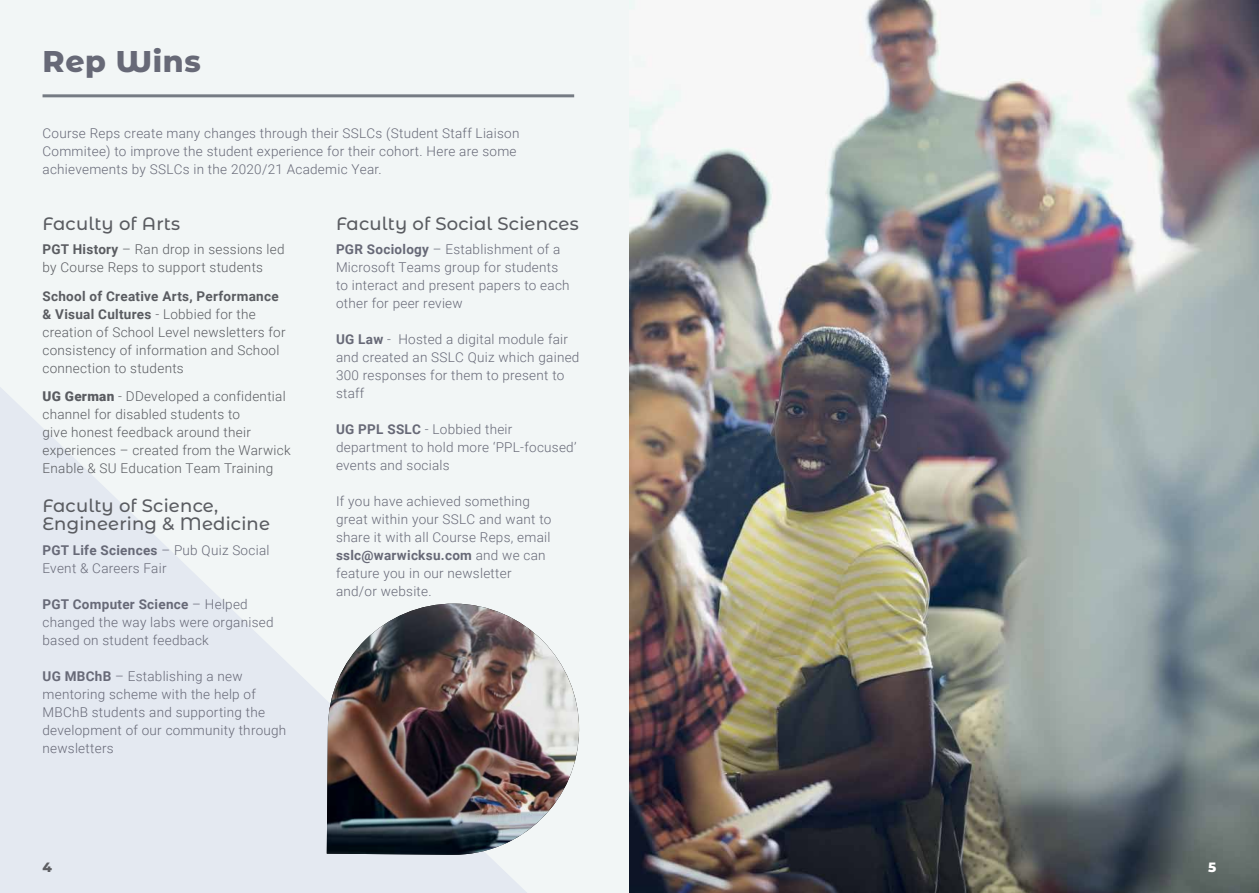
<style>
.page{position:relative;width:1259px;height:893px;background:#f2f6f6}
.page>*{position:absolute;margin:0;border:0;box-sizing:border-box;transform-origin:0 0}
.t1{font:800 30px "Montserrat Alternates";letter-spacing:.02em;color:#676977}
.t2{font:500 18px/18px "Montserrat Alternates";letter-spacing:.01em;color:#5a5c61}
.t3{font:300 13.5px/18px "Roboto";letter-spacing:.02em;color:#676977}
.t4{font:300 13.5px/18px "Roboto";letter-spacing:.02em;color:#5a5c61}
.t5{font:800 13.5px "Montserrat Alternates";color:#5d5e62}
.t6{font:800 13.5px "Montserrat Alternates";color:#fff}
.s1{font-weight:700}
.s2{font-weight:900}
</style>
<div class="page">
<svg style="left:0;top:387px;width:527px;height:506px;fill:#e4e9f1"></svg>
<hr style="left:43px;top:94px;width:531px;height:3px;background:#757b83">
<img style="left:327px;top:604px;width:252px;height:251px">
<img style="left:629px;top:0;width:630px;height:893px">
<h1 class="t1" style="left:43px;top:39px;width:160px">Rep Wins</h1>
<p class="t3" style="left:43px;top:124px;width:478px">Course Reps create many changes through their SSLCs (Student Staff Liaison<br>Commitee) to improve the student experience for their cohort. Here are some achievements by SSLCs in the 2020/21 Academic Year.</p>
<h2 class="t2" style="left:43px;top:213px;width:139px">Faculty of Arts</h2>
<p class="t4" style="left:43px;top:240px;width:243px"><span class="s1">PGT History</span> – Ran drop in sessions led by Course Reps to support students</p>
<p class="t4" style="left:43px;top:286px;width:244px"><span class="s1">School of Creative Arts, Performance &amp; Visual Cultures</span> - Lobbied for the creation of School Level newsletters for consistency of information and School connection to students</p>
<p class="t4" style="left:43px;top:387px;width:250px"><span class="s2">UG German</span> - DDeveloped a confidential channel for disabled students to<br>give honest feedback around their experiences – created from the Warwick Enable &amp; SU Education Team Training</p>
<h2 class="t2" style="left:43px;top:496px;width:229px">Faculty of Science,<br>Engineering &amp; Medicine</h2>
<p class="t3" style="left:43px;top:541px;width:228px"><span class="s1">PGT Life Sciences</span> – Pub Quiz Social<br>Event &amp; Careers Fair</p>
<p class="t3" style="left:43px;top:595px;width:232px"><span class="s1">PGT Computer Science</span> – Helped changed the way labs were organised based on student feedback</p>
<p class="t3" style="left:43px;top:667px;width:245px"><span class="s1">UG MBChB</span> – Establishing a new mentoring scheme with the help of<br>MBChB students and supporting the development of our community through newsletters</p>
<h2 class="t2" style="left:336px;top:213px;width:244px">Faculty of Social Sciences</h2>
<p class="t3" style="left:336px;top:240px;width:235px"><span class="s1">PGR Sociology</span> – Establishment of a<br>Microsoft Teams group for students to interact and present papers to each other for peer review</p>
<p class="t3" style="left:336px;top:330px;width:245px"><span class="s1">UG Law</span> - Hosted a digital module fair and created an SSLC Quiz which gained<br>300 responses for them to present to staff</p>
<p class="t3" style="left:336px;top:420px;width:242px"><span class="s1">UG PPL SSLC</span> - Lobbied their department to hold more ‘PPL-focused’ events and socials</p>
<p class="t3" style="left:336px;top:492px;width:217px">If you have achieved something great within your SSLC and want to share it with all Course Reps, email <span class="s1">sslc@warwicksu.com</span> and we can feature you in our newsletter and/or website.</p>
<p class="t5" style="left:43px;top:857px;width:11px">4</p>
<p class="t6" style="left:1208px;top:857px;width:10px">5</p>
</div>
